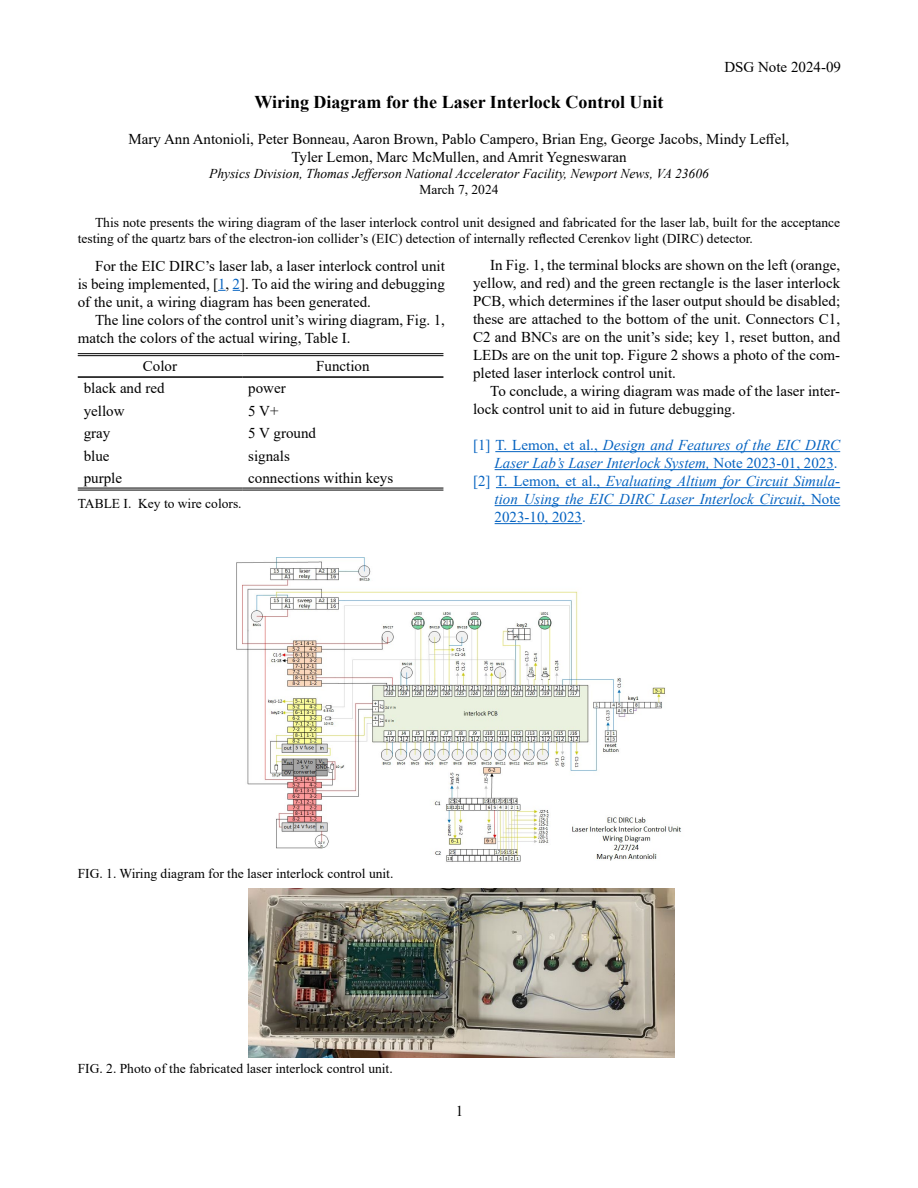
<style>
.page{position:relative;width:918px;height:1188px;background:#fff}
.page>*{position:absolute;margin:0;border:0;box-sizing:border-box;transform-origin:0 0}
.t1{font:700 18px "Times New Roman";color:#000}
.t2{font:15px/18px "Times New Roman";color:#000;text-align:justify}
.t3{font:italic 15px "Times New Roman";color:#0563c1}
.t4{font:15px "Times New Roman";color:#0563c1}
.t5{font:13.5px/16.2px "Times New Roman";color:#000}
.t6{font:italic 13.5px "Times New Roman";color:#000}
.s1{color:#0563c1}
.s2{font-style:normal}
</style>
<div class="page">
<hr style="left:495px;top:451px;width:345px;height:1px;background:#0563c1">
<hr style="left:495px;top:469px;width:339px;height:1px;background:#0563c1">
<hr style="left:496px;top:487px;width:344px;height:1px;background:#0563c1">
<hr style="left:495px;top:505px;width:345px;height:1px;background:#0563c1">
<hr style="left:495px;top:523px;width:87px;height:1px;background:#0563c1">
<hr style="left:78px;top:353px;width:164px;height:1px;background:#000">
<hr style="left:78px;top:355px;width:164px;height:1px;background:#000">
<hr style="left:242px;top:353px;width:201px;height:1px;background:#000">
<hr style="left:242px;top:355px;width:201px;height:1px;background:#000">
<hr style="left:78px;top:376px;width:164px;height:2px;background:#000">
<hr style="left:242px;top:376px;width:201px;height:2px;background:#000">
<hr style="left:78px;top:488px;width:164px;height:1px;background:#000">
<hr style="left:78px;top:490px;width:164px;height:1px;background:#000">
<hr style="left:242px;top:488px;width:201px;height:1px;background:#000">
<hr style="left:242px;top:490px;width:201px;height:1px;background:#000">
<img style="left:237px;top:558px;width:444px;height:304px">
<img style="left:249px;top:888px;width:425px;height:170px">
<p class="t2" style="left:724px;top:58px;width:118px">DSG Note 2024-09</p>
<p class="t1" style="left:254px;top:89px;width:411px">Wiring Diagram for the Laser Interlock Control Unit</p>
<p class="t2" style="left:129px;top:130px;width:662px;text-align:center">Mary Ann Antonioli, Peter Bonneau, Aaron Brown, Pablo Campero, Brian Eng, George Jacobs, Mindy Leffel,<br>Tyler Lemon, Marc McMullen, and Amrit Yegneswaran</p>
<p class="t6" style="left:209px;top:164px;width:501px">Physics Division, Thomas Jefferson National Accelerator Facility, Newport News, VA 23606</p>
<p class="t5" style="left:419px;top:181px;width:81px">March 7, 2024</p>
<p class="t5" style="left:78px;top:214px;width:764px;text-indent:17px">This note presents the wiring diagram of the laser interlock control unit designed and fabricated for the laser lab, built for the acceptance testing of the quartz bars of the electron-ion collider’s (EIC) detection of internally reflected Cerenkov light (DIRC) detector.</p>
<p class="t2" style="left:78px;top:256px;width:369px;text-indent:17px">For the EIC DIRC’s laser lab, a laser interlock control unit is being implemented, [<span class="s1">1</span>, <span class="s1">2</span>]. To aid the wiring and debugging of the unit, a wiring diagram has been generated.</p>
<p class="t2" style="left:78px;top:310px;width:369px;text-indent:17px">The line colors of the control unit’s wiring diagram, Fig. 1, match the colors of the actual wiring, Table I.</p>
<p class="t2" style="left:143px;top:357px;width:36px">Color</p>
<p class="t2" style="left:316px;top:357px;width:55px">Function</p>
<p class="t2" style="left:84px;top:379px;width:82px">black and red</p>
<p class="t2" style="left:248px;top:379px;width:39px">power</p>
<p class="t2" style="left:84px;top:401px;width:42px">yellow</p>
<p class="t2" style="left:248px;top:401px;width:32px">5 V+</p>
<p class="t2" style="left:84px;top:424px;width:28px">gray</p>
<p class="t2" style="left:248px;top:424px;width:69px">5 V ground</p>
<p class="t2" style="left:84px;top:446px;width:27px">blue</p>
<p class="t2" style="left:248px;top:446px;width:43px">signals</p>
<p class="t2" style="left:84px;top:469px;width:40px">purple</p>
<p class="t2" style="left:248px;top:469px;width:146px">connections within keys</p>
<p class="t5" style="left:78px;top:495px;width:165px">TABLE I. Key to wire colors.</p>
<p class="t2" style="left:473px;top:256px;width:369px;text-indent:17px">In Fig. 1, the terminal blocks are shown on the left (orange, yellow, and red) and the green rectangle is the laser interlock PCB, which determines if the laser output should be disabled; these are attached to the bottom of the unit. Connectors C1, C2 and BNCs are on the unit’s side; key 1, reset button, and LEDs are on the unit top. Figure 2 shows a photo of the com&shy;pleted laser interlock control unit.</p>
<p class="t2" style="left:473px;top:382px;width:369px;text-indent:17px">To conclude, a wiring diagram was made of the laser inter&shy;lock control unit to aid in future debugging.</p>
<p class="t3" style="left:473px;top:435px;width:369px"><span class="s2">[1] T. Lemon, et al.,</span> Design and Features of the EIC DIRC</p>
<p class="t3" style="left:495px;top:453px;width:345px">Laser Lab’s Laser Interlock System, <span class="s2">Note 2023-01, 2023.</span></p>
<p class="t3" style="left:473px;top:471px;width:369px"><span class="s2">[2] T. Lemon, et al.,</span> Evaluating Altium for Circuit Simula-</p>
<p class="t3" style="left:495px;top:489px;width:347px">tion Using the EIC DIRC Laser Interlock Circuit<span class="s2">, Note</span></p>
<p class="t4" style="left:495px;top:506px;width:93px">2023-10, 2023.</p>
<p class="t5" style="left:78px;top:865px;width:317px">FIG. 1. Wiring diagram for the laser interlock control unit.</p>
<p class="t5" style="left:78px;top:1060px;width:316px">FIG. 2. Photo of the fabricated laser interlock control unit.</p>
<p class="t2" style="left:456px;top:1102px;width:9px">1</p>
</div>
